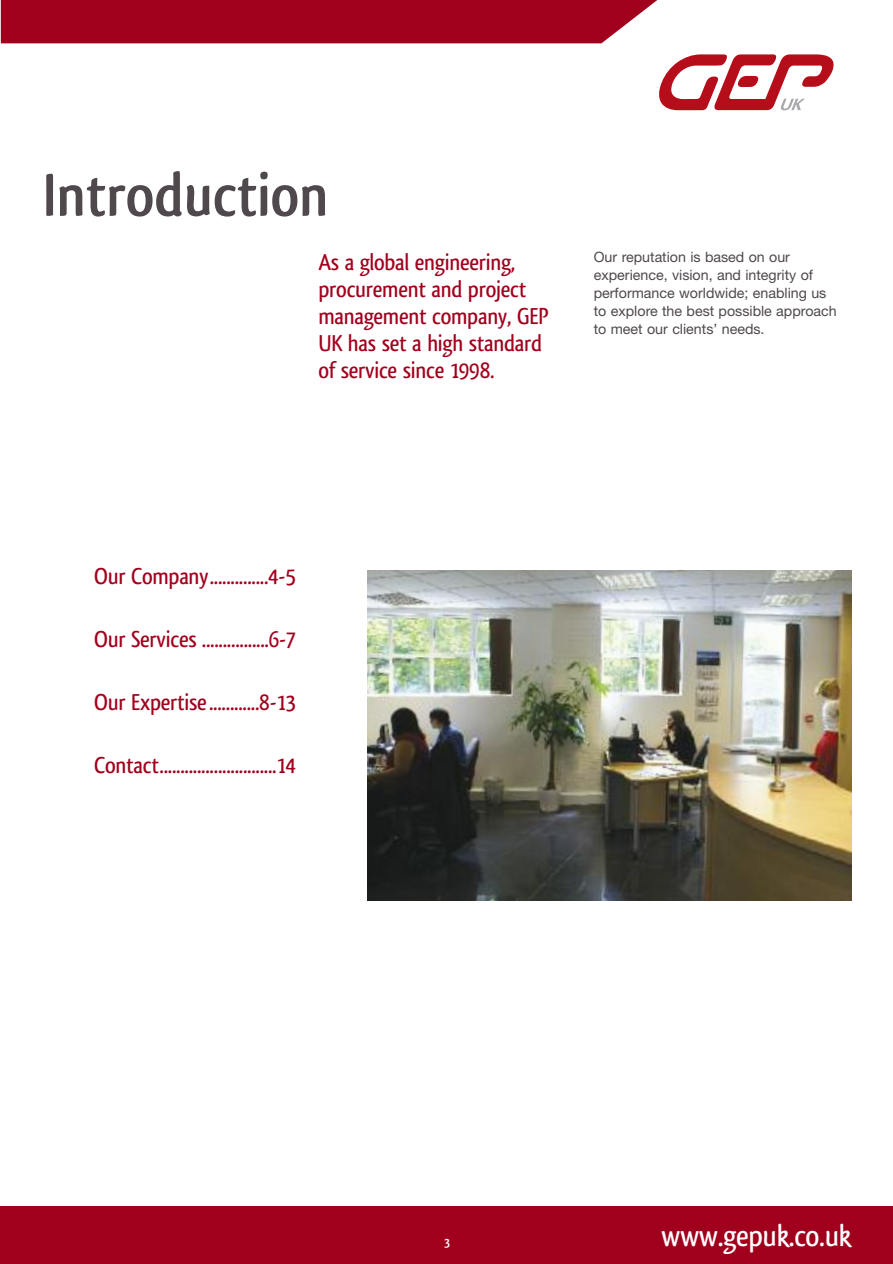
<style>
.page{position:relative;width:893px;height:1264px;background:#fff}
.page>*{position:absolute;margin:0;border:0;box-sizing:border-box;transform-origin:0 0}
.t1{font:700 63px "Qlassik";color:#4f484d}
.t2{font:500 31.5px "Qlassik";letter-spacing:-.01em;color:#fff}
.t3{font:500 24px/27px "Qlassik";letter-spacing:-.01em;color:#a1001d}
.t4{font:14.25px/18px "Helvetica Neue";color:#4f484d}
.t5{font:700 13.5px "Qlassik";color:#fff}
</style>
<div class="page">
<img style="left:367px;top:570px;width:484px;height:330px">
<div style="left:1px;top:1205px;width:892px;height:58px;background:#a1001d"></div>
<svg style="left:659px;top:54px;width:174px;height:56px"></svg>
<hr style="left:0;top:1205px;width:1px;height:58px;background:#a1001d">
<div style="left:0;top:0;width:658px;height:43px;background:#a1001d"></div>
<h1 class="t1" style="left:43px;top:158px;width:287px">Introduction</h1>
<p class="t3" style="left:318px;top:248px;width:231px">As a global engineering, procurement and project management company, GEP<br>UK has set a high standard of service since 1998.</p>
<p class="t4" style="left:594px;top:249px;width:244px">Our reputation is based on our experience, vision, and integrity of performance worldwide; enabling us to explore the best possible approach to meet our clients’ needs.</p>
<p class="t3" style="left:94px;top:562px;width:203px">Our Company..............4-5</p>
<p class="t3" style="left:94px;top:625px;width:203px">Our Services ................6-7</p>
<p class="t3" style="left:94px;top:688px;width:203px">Our Expertise............8-13</p>
<p class="t3" style="left:94px;top:751px;width:203px">Contact............................14</p>
<p class="t5" style="left:444px;top:1234px;width:8px">3</p>
<h2 class="t2" style="left:661px;top:1216px;width:192px">www.gepuk.co.uk</h2>
</div>
